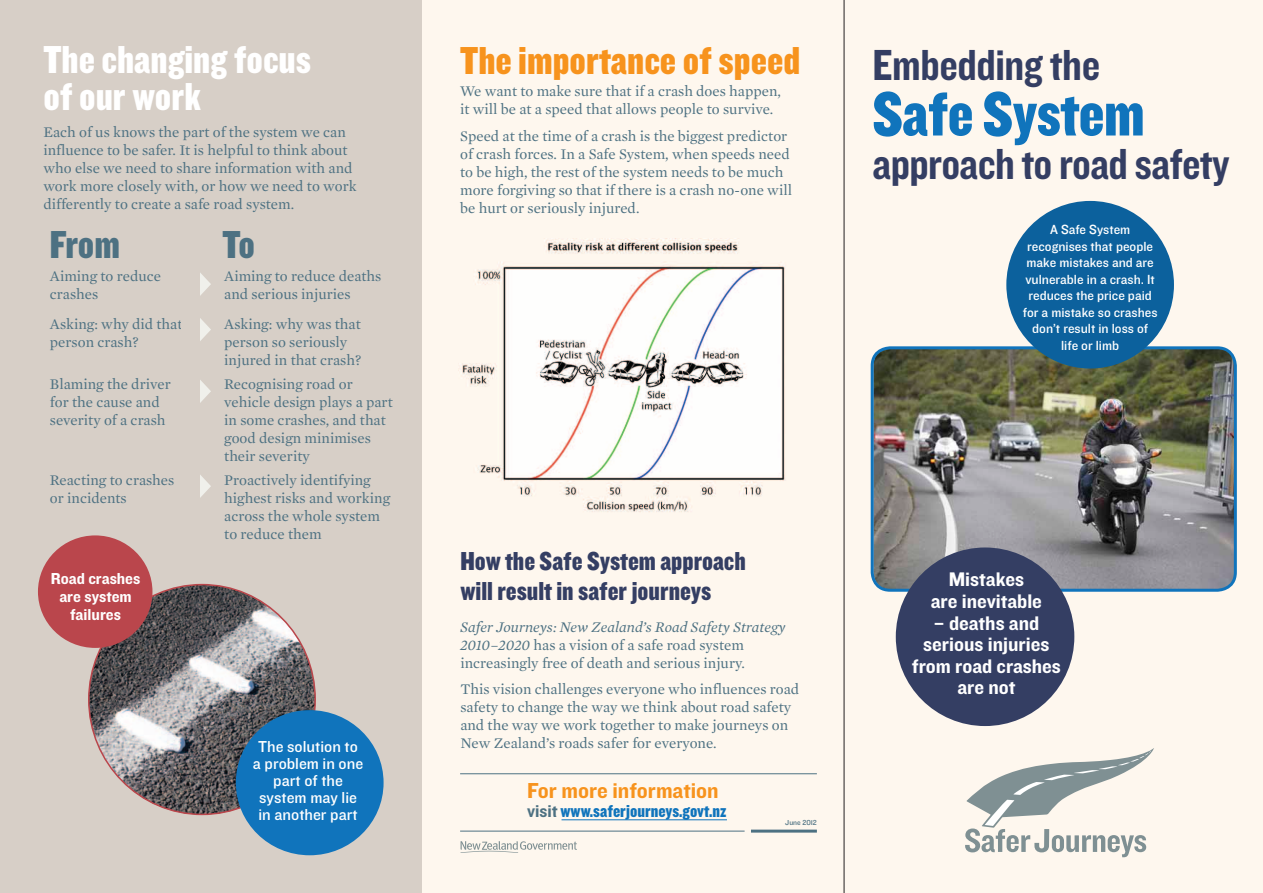
<style>
.page{position:relative;width:1263px;height:893px;background:#fef7ee}
.page>*{position:absolute;margin:0;border:0;box-sizing:border-box;transform-origin:0 0}
.CP_Publication_title{font:64.65px "Knockout HTF70 Full Welterwt";letter-spacing:-.01em;color:#1074bc}
.CP_Publication_title-2{font:45.15px "Knockout HTF50 Welterweight";letter-spacing:-.015em;color:#343e63}
.Content_Body_Subhead{font:40.5px/37.5px "Knockout HTF70 Full Welterwt";color:#fff}
.Content_Body_Subhead-2{font:40.5px "Knockout HTF70 Full Welterwt";color:#f7931d}
.Content_Body_Subhead-3{font:40.5px "Knockout HTF70 Full Welterwt";letter-spacing:-.025em;color:#4d7182}
.Content_Body_Subhead-4{font:27px/30px "Knockout HTF70 Full Welterwt";color:#343e63}
.Content_Body_Subhead-5{font:22.5px "Knockout HTF51 Middleweight";color:#f7931d}
.Circle_Quote_Text{font:20.4px/21.6px "Knockout HTF51 Middleweight";color:#fff;text-align:center}
.D_Contact_body{font:18px "Knockout HTF70 Full Welterwt";color:#1074bc}
.Intro_Subheading{font:16.5px/16.8px "Knockout HTF31 Junior Middlewt";color:#fff;text-align:center}
.Circle_Quote_Text-2{font:16.5px/18px "Knockout HTF51 Middleweight";color:#fff;text-align:center}
.Body_Text{font:15px/18px "Mercury Text G1 Roman";color:#4d7182}
.table_text{font:15px/18px "Mercury Text G1 Roman";color:#4d7182}
.Intro_Subheading-2{font:13.65px/16.5px "Knockout HTF31 Junior Middlewt";color:#fff;text-align:center}
.D_Date{font:7.5px "Knockout HTF31 Junior Middlewt";color:#4d7182}
.s1{font-family:"Mercury Text G1";font-style:italic}
.s2{font-family:"Knockout HTF51 Middleweight";color:#4d7182}
</style>
<div class="page">
<div style="left:0;top:0;width:422px;height:893px;background:#d7cfc7"></div>
<img style="left:873px;top:350px;width:360px;height:238px">
<img style="left:462px;top:239px;width:323px;height:273px">
<svg style="left:200px;top:318px;width:11px;height:23px"></svg>
<svg style="left:200px;top:380px;width:11px;height:23px"></svg>
<svg style="left:200px;top:475px;width:11px;height:23px"></svg>
<svg style="left:200px;top:273px;width:11px;height:23px"></svg>
<svg style="left:965px;top:748px;width:189px;height:109px"></svg>
<hr style="left:561px;top:819px;width:166px;height:1px;background:#1074bc">
<div style="left:871px;top:346px;width:366px;height:246px;border:3px solid #1074bc;border-radius:18px"></div>
<div style="left:896px;top:547px;width:178px;height:179px;background:#343e63;border-radius:50%"></div>
<div style="left:1006px;top:201px;width:168px;height:168px;background:#0c619d;border-radius:50%"></div>
<hr style="left:460px;top:773px;width:357px;height:1px;background:#4d7182">
<hr style="left:460px;top:831px;width:285px;height:1px;background:#4d7182">
<hr style="left:751px;top:830px;width:66px;height:3px;background:#4d7182">
<img style="left:89px;top:585px;width:226px;height:230px">
<div style="left:38px;top:535px;width:114px;height:113px;background:#ba464c;border-radius:50%"></div>
<div style="left:236px;top:710px;width:148px;height:145px;background:#1074bc;border-radius:50%"></div>
<svg style="left:460px;top:841px;width:117px;height:12px"></svg>
<hr style="left:844px;top:0;width:1px;height:893px;background:#231f20">
<p class="Content_Body_Subhead" style="left:43px;top:42px;width:269px">The changing focus of our work</p>
<p class="Body_Text" style="left:43px;top:123px;width:315px">Each of us knows the part of the system we can influence to be safer. It is helpful to think about who else we need to share information with and work more closely with, or how we need to work differently to create a safe road system.</p>
<p class="Content_Body_Subhead-3" style="left:50px;top:223px;width:72px">From</p>
<p class="Content_Body_Subhead-3" style="left:223px;top:223px;width:34px">To</p>
<p class="table_text" style="left:50px;top:267px;width:113px">Aiming to reduce crashes</p>
<p class="table_text" style="left:224px;top:267px;width:159px">Aiming to reduce deaths and serious injuries</p>
<p class="table_text" style="left:50px;top:315px;width:134px">Asking: why did that person crash?</p>
<p class="table_text" style="left:224px;top:315px;width:138px">Asking: why was that person so seriously injured in that crash?</p>
<p class="table_text" style="left:50px;top:375px;width:122px">Blaming the driver for the cause and severity of a crash</p>
<p class="table_text" style="left:224px;top:375px;width:170px">Recognising road or vehicle design plays a part in some crashes, and that good design minimises their severity</p>
<p class="table_text" style="left:50px;top:471px;width:126px">Reacting to crashes or incidents</p>
<p class="table_text" style="left:224px;top:471px;width:167px">Proactively identifying highest risks and working across the whole system to reduce them</p>
<p class="Circle_Quote_Text-2" style="left:51px;top:570px;width:91px">Road crashes are system failures</p>
<p class="Intro_Subheading" style="left:253px;top:739px;width:112px">The solution to a problem in one part of the system may lie in another part</p>
<p class="Content_Body_Subhead-2" style="left:460px;top:39px;width:342px">The importance of speed</p>
<p class="Body_Text" style="left:460px;top:82px;width:322px">We want to make sure that if a crash does happen, it will be at a speed that allows people to survive.</p>
<p class="Body_Text" style="left:460px;top:127px;width:333px">Speed at the time of a crash is the biggest predictor of crash forces. In a Safe System, when speeds need to be high, the rest of the system needs to be much more forgiving so that if there is a crash no-one will be hurt or seriously injured.</p>
<p class="CP_Publication_title-2" style="left:872px;top:41px;width:229px">Embedding the</p>
<p class="CP_Publication_title" style="left:872px;top:80px;width:274px">Safe System</p>
<p class="CP_Publication_title-2" style="left:872px;top:140px;width:358px">approach to road safety</p>
<p class="Intro_Subheading-2" style="left:1023px;top:222px;width:136px">A Safe System recognises that people make mistakes and are vulnerable in a crash. It reduces the price paid for a mistake so crashes don’t result in loss of life or limb</p>
<p class="Content_Body_Subhead-4" style="left:460px;top:546px;width:287px">How the Safe System approach will result in safer journeys</p>
<p class="Body_Text" style="left:460px;top:618px;width:327px"><span class="s1">Safer Journeys: New Zealand’s Road Safety Strategy<br>2010–2020</span> has a vision of a safe road system increasingly free of death and serious injury.</p>
<p class="Body_Text" style="left:460px;top:680px;width:340px">This vision challenges everyone who influences road safety to change the way we think about road safety and the way we work together to make journeys on New Zealand’s roads safer for everyone.</p>
<p class="Content_Body_Subhead-5" style="left:527px;top:779px;width:193px">For more information</p>
<p class="D_Contact_body" style="left:527px;top:802px;width:201px"><span class="s2">visit</span> www.saferjourneys.govt.nz</p>
<p class="D_Date" style="left:785px;top:818px;width:33px">June 2012</p>
<p class="Circle_Quote_Text" style="left:931px;top:569px;width:113px">Mistakes<br>are inevitable</p>
<p class="Circle_Quote_Text" style="left:912px;top:612px;width:151px">– deaths and serious injuries from road crashes are not</p>
</div>
